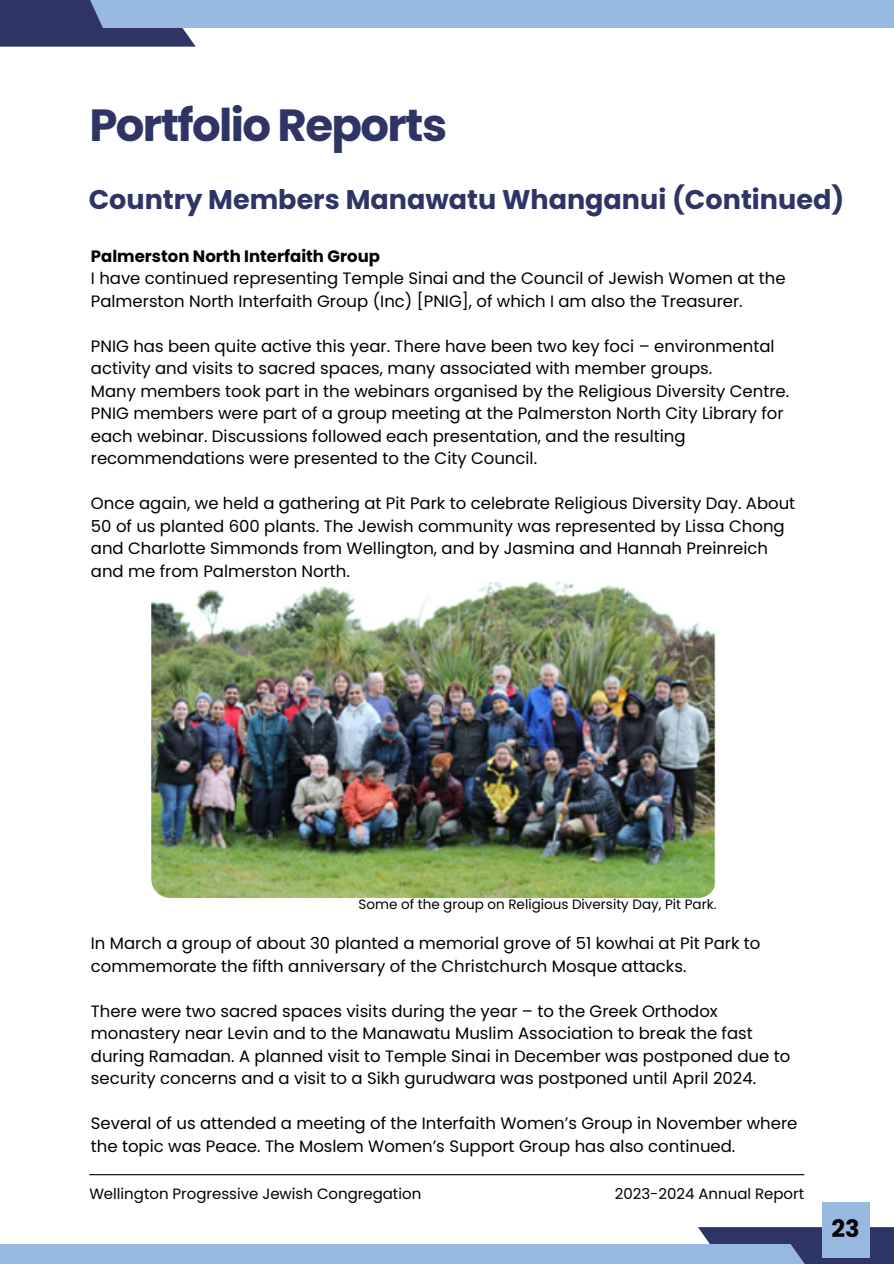
<style>
.page{position:relative;width:894px;height:1264px;background:#fff}
.page>*{position:absolute;margin:0;border:0;box-sizing:border-box;transform-origin:0 0}
.t1{font:700 45px "Poppins";letter-spacing:-.035em;color:#2e3565}
.t2{font:700 27px "Poppins";color:#2e3565}
.t3{font:700 24px "Poppins";color:#000}
.t4{font:16.5px/22.5px "Poppins";color:#000}
.t5{font:15px "Poppins";color:#000}
.t6{font:13.5px "Poppins";color:#000}
.s1{font-weight:700}
</style>
<div class="page">
<div style="left:0;top:0;width:196px;height:47px;background:#2e3565"></div>
<div style="left:697px;top:1227px;width:196px;height:36px;background:#2e3565"></div>
<div style="left:73px;top:0;width:820px;height:28px;background:#98b9df"></div>
<div style="left:0;top:1243px;width:819px;height:20px;background:#98b9df"></div>
<hr style="left:89px;top:1174px;width:715px;height:1px;background:#000">
<img style="left:151px;top:582px;width:564px;height:316px">
<div style="left:821px;top:1202px;width:48px;height:55px;background:#98b9df"></div>
<h2 class="t1" style="left:89px;top:94px;width:359px">Portfolio Reports</h2>
<h3 class="t2" style="left:89px;top:180px;width:756px">Country Members Manawatu Whanganui (Continued)</h3>
<h3 class="t4" style="left:91px;top:245px;width:696px"><span class="s1">Palmerston North Interfaith Group<br></span>I have continued representing Temple Sinai and the Council of Jewish Women at the<br>Palmerston North Interfaith Group (Inc) [PNIG], of which I am also the Treasurer.</h3>
<h3 class="t4" style="left:91px;top:335px;width:699px">PNIG has been quite active this year. There have been two key foci – environmental activity and visits to sacred spaces, many associated with member groups.<br>Many members took part in the webinars organised by the Religious Diversity Centre.<br>PNIG members were part of a group meeting at the Palmerston North City Library for each webinar. Discussions followed each presentation, and the resulting recommendations were presented to the City Council.</h3>
<p class="t4" style="left:91px;top:492px;width:705px">Once again, we held a gathering at Pit Park to celebrate Religious Diversity Day. About 50 of us planted 600 plants. The Jewish community was represented by Lissa Chong and Charlotte Simmonds from Wellington, and by Jasmina and Hannah Preinreich and me from Palmerston North.</p>
<h3 class="t6" style="left:358px;top:894px;width:359px">Some of the group on Religious Diversity Day, Pit Park.</h3>
<h3 class="t4" style="left:91px;top:932px;width:671px">In March a group of about 30 planted a memorial grove of 51 kowhai at Pit Park to commemorate the fifth anniversary of the Christchurch Mosque attacks.</h3>
<h3 class="t4" style="left:91px;top:999px;width:700px">There were two sacred spaces visits during the year – to the Greek Orthodox monastery near Levin and to the Manawatu Muslim Association to break the fast during Ramadan. A planned visit to Temple Sinai in December was postponed due to security concerns and a visit to a Sikh gurudwara was postponed until April 2024.</h3>
<h3 class="t4" style="left:91px;top:1112px;width:708px">Several of us attended a meeting of the Interfaith Women’s Group in November where the topic was Peace. The Moslem Women’s Support Group has also continued.</h3>
<p class="t5" style="left:89px;top:1183px;width:333px">Wellington Progressive Jewish Congregation</p>
<h1 class="t5" style="left:614px;top:1183px;width:191px">2023-2024 Annual Report</h1>
<h3 class="t3" style="left:831px;top:1212px;width:30px">23</h3>
</div>
